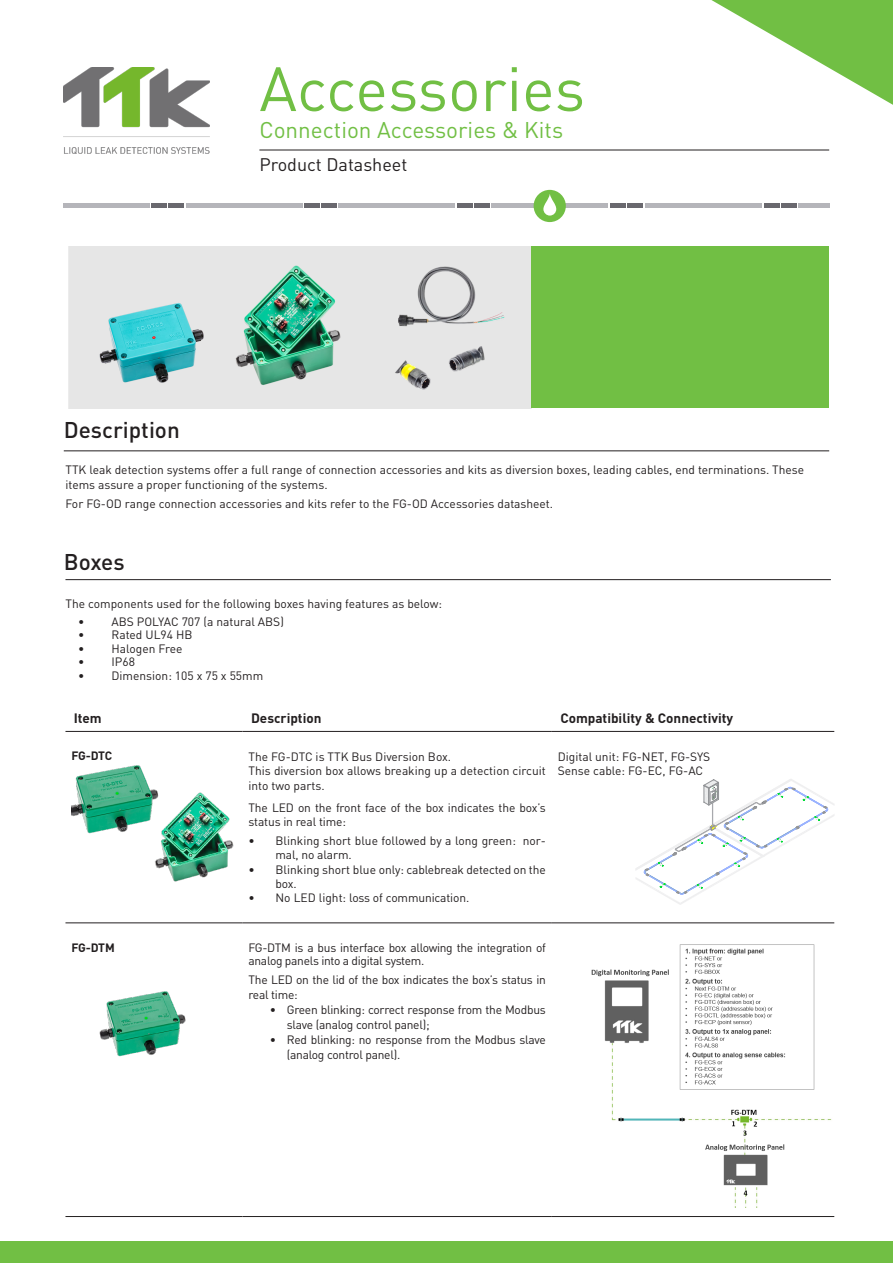
<style>
.page{position:relative;width:893px;height:1263px;background:#fff}
.page>*{position:absolute;margin:0;border:0;box-sizing:border-box;transform-origin:0 0}
.t1{font:61.5px "DINOT";color:#71bf44}
.t2{font:22.5px "DINOT";color:#71bf44}
.t3{font:500 22.5px "DINOT";color:#231f20}
.t4{font:18px "DINOT";color:#231f20}
.t5{font:700 13.5px "DINOT";color:#231f20}
.t6{font:12px/15px "DINOT";letter-spacing:-.01em;color:#231f20}
.t7{font:700 12px "DINOT";letter-spacing:-.03em;color:#231f20}
</style>
<div class="page">
<img style="left:69px;top:247px;width:462px;height:161px">
<div style="left:531px;top:247px;width:298px;height:161px;background:#71bf44"></div>
<div style="left:0;top:1242px;width:893px;height:21px;background:#71bf44"></div>
<hr style="left:259px;top:150px;width:570px;height:1px;background:#231f20">
<hr style="left:64px;top:204px;width:86px;height:4px;background:#b5b5ba">
<hr style="left:151px;top:204px;width:16px;height:4px;background:#69686e">
<hr style="left:186px;top:204px;width:117px;height:4px;background:#b5b5ba">
<hr style="left:169px;top:204px;width:15px;height:4px;background:#69686e">
<hr style="left:304px;top:204px;width:16px;height:4px;background:#69686e">
<hr style="left:339px;top:204px;width:116px;height:4px;background:#b5b5ba">
<hr style="left:321px;top:204px;width:16px;height:4px;background:#69686e">
<hr style="left:457px;top:204px;width:15px;height:4px;background:#69686e">
<hr style="left:491px;top:204px;width:117px;height:4px;background:#b5b5ba">
<hr style="left:474px;top:204px;width:16px;height:4px;background:#69686e">
<hr style="left:610px;top:204px;width:16px;height:4px;background:#69686e">
<hr style="left:628px;top:204px;width:15px;height:4px;background:#69686e">
<hr style="left:798px;top:204px;width:31px;height:4px;background:#b5b5ba">
<hr style="left:781px;top:204px;width:15px;height:4px;background:#69686e">
<hr style="left:645px;top:204px;width:117px;height:4px;background:#b5b5ba">
<hr style="left:764px;top:204px;width:15px;height:4px;background:#69686e">
<div style="left:534px;top:190px;width:32px;height:32px;background:#71bf44;border-radius:50%"></div>
<svg style="left:543px;top:194px;width:13px;height:22px"></svg>
<svg style="left:711px;top:0;width:182px;height:105px"></svg>
<hr style="left:64px;top:451px;width:765px;height:1px;background:#231f20">
<hr style="left:65px;top:579px;width:766px;height:1px;background:#231f20">
<hr style="left:65px;top:731px;width:178px;height:1px;background:#231f20">
<hr style="left:243px;top:731px;width:309px;height:1px;background:#231f20">
<hr style="left:552px;top:731px;width:282px;height:1px;background:#231f20">
<hr style="left:65px;top:923px;width:178px;height:1px;background:#231f20">
<hr style="left:243px;top:923px;width:309px;height:1px;background:#231f20">
<hr style="left:552px;top:923px;width:282px;height:1px;background:#231f20">
<hr style="left:65px;top:1216px;width:178px;height:1px;background:#231f20">
<hr style="left:243px;top:1216px;width:309px;height:1px;background:#231f20">
<hr style="left:552px;top:1216px;width:282px;height:1px;background:#231f20">
<svg style="left:635px;top:779px;width:199px;height:126px"></svg>
<img style="left:71px;top:765px;width:83px;height:69px">
<img style="left:154px;top:789px;width:80px;height:93px">
<img style="left:99px;top:991px;width:87px;height:66px">
<img style="left:591px;top:944px;width:241px;height:263px">
<img style="left:64px;top:68px;width:146px;height:85px">
<p class="t1" style="left:259px;top:47px;width:327px">Accessories</p>
<p class="t2" style="left:259px;top:115px;width:305px">Connection Accessories &amp; Kits</p>
<p class="t4" style="left:259px;top:153px;width:150px">Product Datasheet</p>
<p class="t3" style="left:64px;top:415px;width:118px">Description</p>
<p class="t6" style="left:65px;top:462px;width:740px">TTK leak detection systems offer a full range of connection accessories and kits as diversion boxes, leading cables, end terminations. These items assure a proper functioning of the systems.</p>
<p class="t6" style="left:65px;top:496px;width:489px">For FG-OD range connection accessories and kits refer to the FG-OD Accessories datasheet.</p>
<p class="t3" style="left:64px;top:546px;width:62px">Boxes</p>
<p class="t6" style="left:65px;top:596px;width:378px">The components used for the following boxes having features as below:</p>
<p class="t6" style="left:78px;top:613px;width:207px">• ABS POLYAC 707 (a natural ABS)</p>
<p class="t6" style="left:78px;top:627px;width:116px">• Rated UL94 HB</p>
<p class="t6" style="left:78px;top:640px;width:106px">• Halogen Free</p>
<p class="t6" style="left:78px;top:654px;width:58px">• IP68</p>
<p class="t6" style="left:78px;top:667px;width:187px">• Dimension: 105 x 75 x 55mm</p>
<p class="t5" style="left:74px;top:709px;width:29px">Item</p>
<p class="t5" style="left:251px;top:709px;width:72px">Description</p>
<p class="t5" style="left:560px;top:709px;width:174px">Compatibility &amp; Connectivity</p>
<p class="t7" style="left:71px;top:748px;width:42px">FG-DTC</p>
<p class="t6" style="left:249px;top:749px;width:204px">The FG-DTC is TTK Bus Diversion Box.</p>
<p class="t6" style="left:249px;top:763px;width:299px;line-height:14.4px">This diversion box allows breaking up a detection circuit into two parts.</p>
<p class="t6" style="left:249px;top:800px;width:299px;line-height:14.4px">The LED on the front face of the box indicates the box’s status in real time:</p>
<p class="t6" style="left:276px;top:833px;width:272px;line-height:14.4px;text-indent:-27px">• Blinking short blue followed by a long green: nor&shy;mal, no alarm.</p>
<p class="t6" style="left:276px;top:862px;width:272px;line-height:14.4px;text-indent:-27px">• Blinking short blue only: cablebreak detected on the box.</p>
<p class="t6" style="left:249px;top:890px;width:222px">• No LED light: loss of communication.</p>
<p class="t6" style="left:558px;top:749px;width:154px">Digital unit: FG-NET, FG-SYS</p>
<p class="t6" style="left:558px;top:763px;width:147px">Sense cable: FG-EC, FG-AC</p>
<p class="t7" style="left:71px;top:939px;width:45px">FG-DTM</p>
<p class="t6" style="left:249px;top:940px;width:299px;line-height:13.5px">FG-DTM is a bus interface box allowing the integration of analog panels into a digital system.</p>
<p class="t6" style="left:249px;top:972px;width:299px">The LED on the lid of the box indicates the box’s status in real time:</p>
<p class="t6" style="left:287px;top:1002px;width:260px;text-indent:-17px">• Green blinking: correct response from the Modbus slave (analog control panel);</p>
<p class="t6" style="left:287px;top:1032px;width:261px;text-indent:-17px">• Red blinking: no response from the Modbus slave (analog control panel).</p>
</div>
